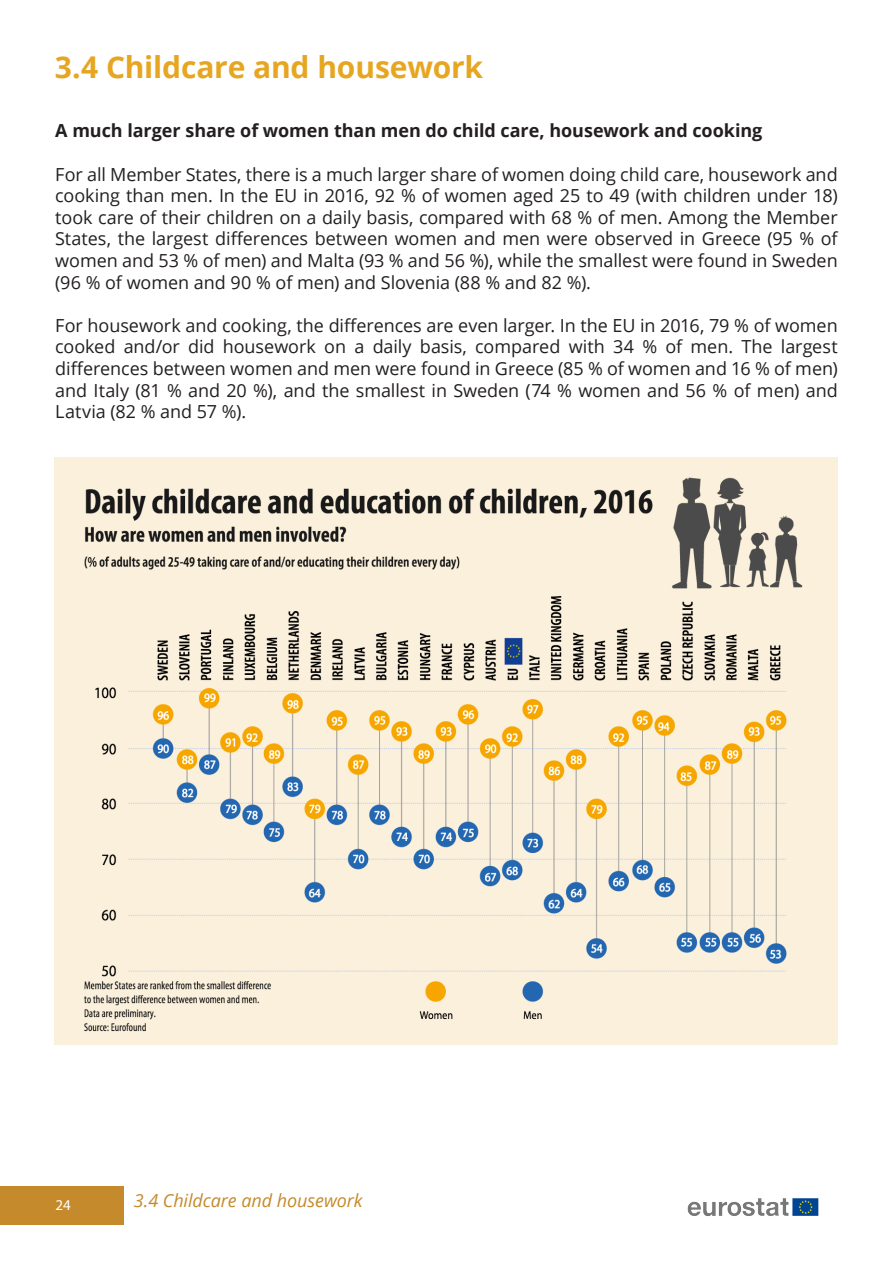
<style>
.page{position:relative;width:893px;height:1263px;background:#fff}
.page>*{position:absolute;margin:0;border:0;box-sizing:border-box;transform-origin:0 0}
.question_section{font:700 30px "Open Sans";letter-spacing:-.005em;color:#e6a621}
.t1{font:18px/21.6px "Open Sans";letter-spacing:-.005em;color:#231f20;text-align:justify}
.t2{font:700 18px "Open Sans";letter-spacing:-.005em;color:#231f20}
.t3{font:italic 18px "Open Sans";letter-spacing:-.005em;color:#c58a2b}
.t4{font:15px "Myriad Pro";color:#fff}
</style>
<div class="page">
<div style="left:0;top:1186px;width:123px;height:39px;background:#c58a2b"></div>
<img style="left:687px;top:1198px;width:132px;height:18px">
<img style="left:55px;top:457px;width:782px;height:587px">
<p class="question_section" style="left:55px;top:46px;width:430px">3.4 Childcare and housework</p>
<p class="t2" style="left:55px;top:118px;width:709px">A much larger share of women than men do child care, housework and cooking</p>
<p class="t1" style="left:55px;top:163px;width:784px">For all Member States, there is a much larger share of women doing child care, housework and cooking than men. In the EU in 2016, 92 % of women aged 25 to 49 (with children under 18) took care of their children on a daily basis, compared with 68 % of men. Among the Member States, the largest differences between women and men were observed in Greece (95 % of women and 53 % of men) and Malta (93 % and 56 %), while the smallest were found in Sweden (96 % of women and 90 % of men) and Slovenia (88 % and 82 %).</p>
<p class="t1" style="left:55px;top:314px;width:784px">For housework and cooking, the differences are even larger. In the EU in 2016, 79 % of women cooked and/or did housework on a daily basis, compared with 34 % of men. The largest differences between women and men were found in Greece (85 % of women and 16 % of men) and Italy (81 % and 20 %), and the smallest in Sweden (74 % women and 56 % of men) and Latvia (82 % and 57 %).</p>
<p class="t4" style="left:56px;top:1196px;width:17px">24</p>
<p class="t3" style="left:134px;top:1188px;width:230px">3.4 Childcare and housework</p>
</div>
